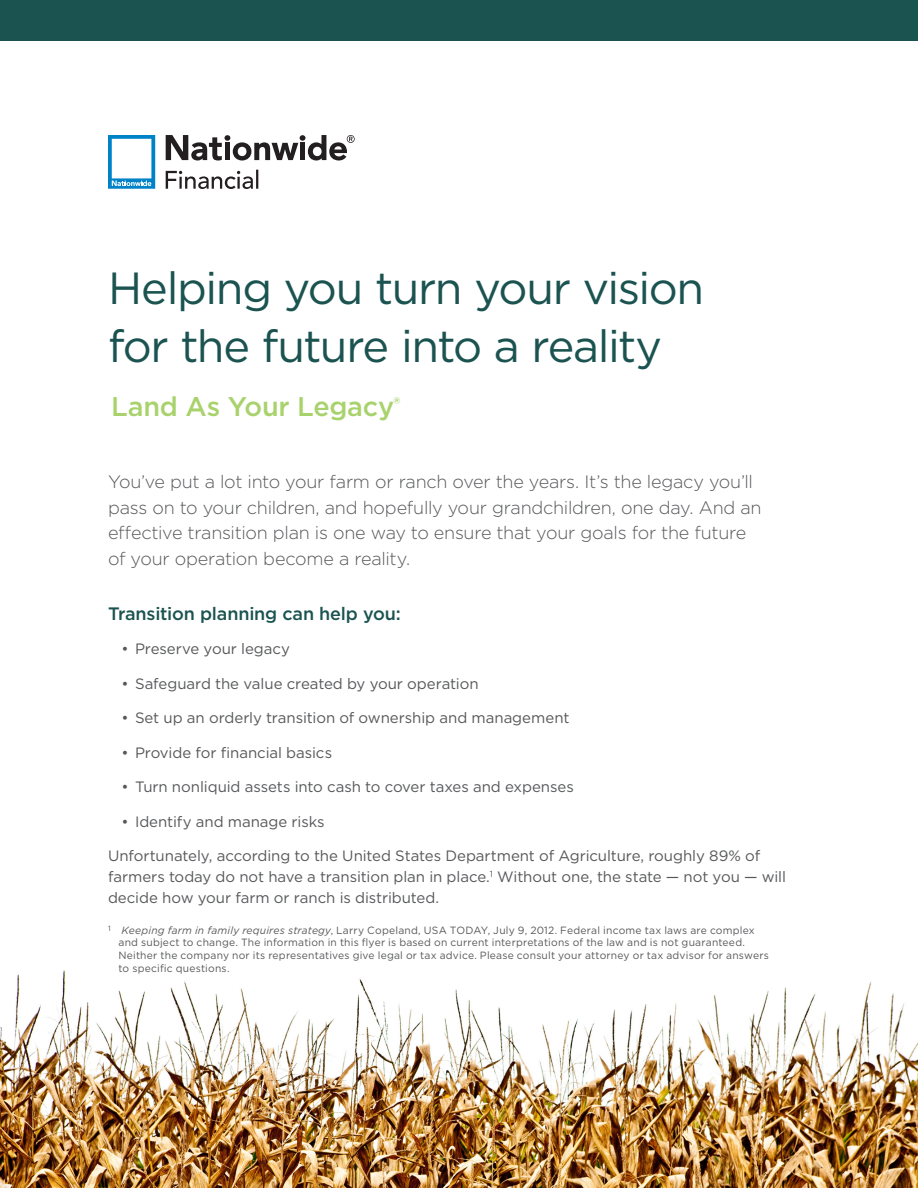
<style>
.page{position:relative;width:918px;height:1188px;background:#fff}
.page>*{position:absolute;margin:0;border:0;box-sizing:border-box;transform-origin:0 0}
.t1{font:45px/58.5px "Gotham";letter-spacing:-.035em;color:#1b5351}
.t2{font:500 27px "Gotham";letter-spacing:-.01em;color:#a8d26c}
.t3{font:300 18px/25.5px "Gotham";letter-spacing:-.015em;color:#57585a}
.t4{font:500 18px "Gotham";letter-spacing:-.01em;color:#1b5351}
.t5{font:15px/21px "Gotham";letter-spacing:-.005em;color:#57585a}
.t6{font:10.5px/12.6px "Gotham";letter-spacing:.02em;color:#57585a}
.s1{font-style:italic}
</style>
<div class="page">
<img style="left:0;top:970px;width:918px;height:218px">
<div style="left:0;top:0;width:918px;height:40px;background:#1b5351"></div>
<svg style="left:166px;top:135px;width:189px;height:26px"></svg>
<svg style="left:166px;top:170px;width:92px;height:19px"></svg>
<svg style="left:108px;top:135px;width:47px;height:54px"></svg>
<p class="t1" style="left:108px;top:258px;width:598px">Helping you turn your vision for the future into a reality</p>
<p class="t2" style="left:111px;top:389px;width:291px">Land As Your Legacy<sup>®</sup></p>
<p class="t3" style="left:108px;top:469px;width:655px">You’ve put a lot into your farm or ranch over the years. It’s the legacy you’ll pass on to your children, and hopefully your grandchildren, one day. And an effective transition plan is one way to ensure that your goals for the future of your operation become a reality.</p>
<p class="t4" style="left:108px;top:601px;width:294px">Transition planning can help you:</p>
<p class="t5" style="left:122px;top:638px;width:170px">• Preserve your legacy</p>
<p class="t5" style="left:122px;top:672px;width:359px">• Safeguard the value created by your operation</p>
<p class="t5" style="left:122px;top:707px;width:449px">• Set up an orderly transition of ownership and management</p>
<p class="t5" style="left:122px;top:741px;width:212px">• Provide for financial basics</p>
<p class="t5" style="left:122px;top:776px;width:454px">• Turn nonliquid assets into cash to cover taxes and expenses</p>
<p class="t5" style="left:122px;top:810px;width:205px">• Identify and manage risks</p>
<p class="t5" style="left:108px;top:845px;width:680px">Unfortunately, according to the United States Department of Agriculture, roughly 89% of farmers today do not have a transition plan in place.<sup>1</sup> Without one, the state — not you — will decide how your farm or ranch is distributed.</p>
<p class="t6" style="left:118px;top:924px;width:652px;text-indent:-10px"><sup>1</sup> <span class="s1">Keeping farm in family requires strategy</span>, Larry Copeland, USA TODAY, July 9, 2012. Federal income tax laws are complex and subject to change. The information in this flyer is based on current interpretations of the law and is not guaranteed.<br>Neither the company nor its representatives give legal or tax advice. Please consult your attorney or tax advisor for answers to specific questions.</p>
</div>
